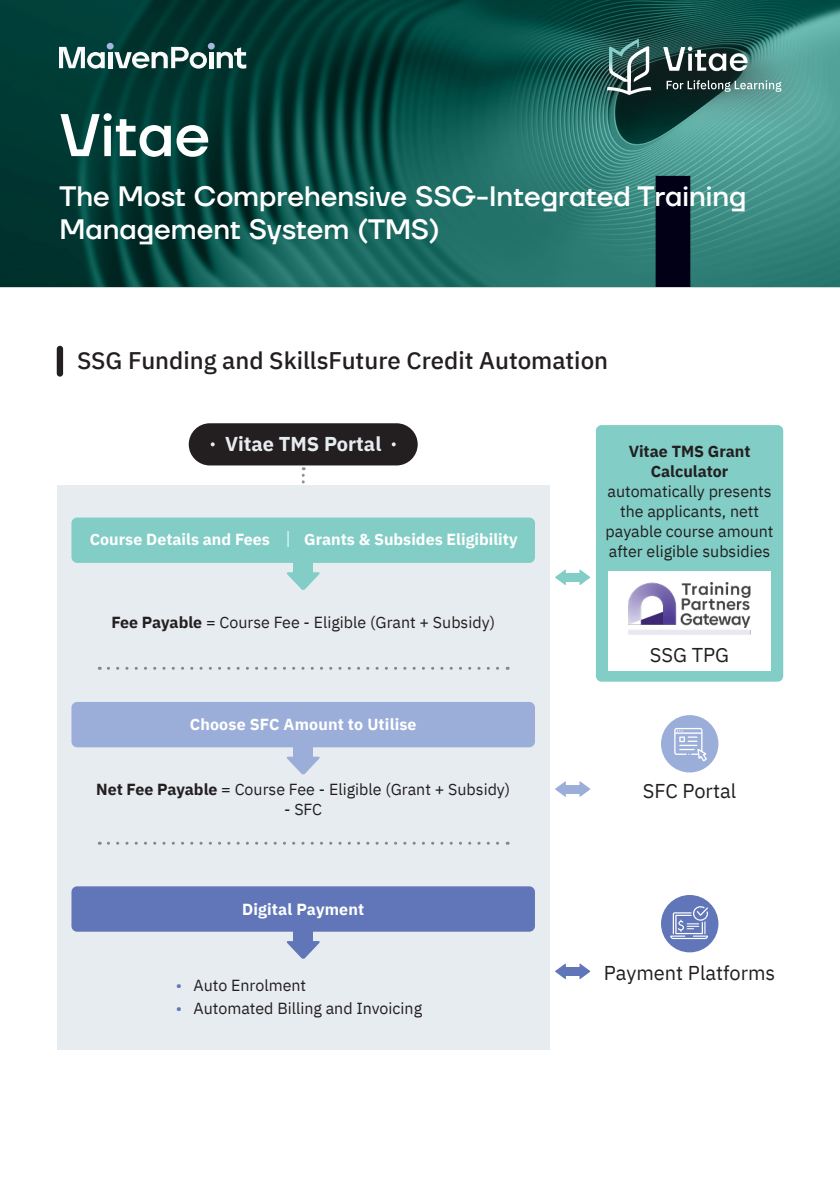
<style>
.page{position:relative;width:840px;height:1191px;background:#fff}
.page>*{position:absolute;margin:0;border:0;box-sizing:border-box;transform-origin:0 0}
.t1{font:60px "TT Firs Neue Trial Var Roman";color:#fff}
.t2{font:28px/33.6px "TT Firs Neue Trial Var Roman";color:#fff}
.t3{font:500 24px "IBM Plex Sans";color:#231f20}
.t4{font:20px "IBM Plex Sans";color:#231f20}
.t5{font:700 20px "IBM Plex Sans";color:#e7ecf0}
.t6{font:16px/20px "IBM Plex Sans";color:#231f20;text-align:center}
.t7{font:700 16px "IBM Plex Sans";color:#fff}
.s1{font-weight:700}
.s2{color:#6176b9}
</style>
<div class="page">
<svg style="left:301px;top:467px;width:3px;height:17px"></svg>
<svg style="left:0;top:0;width:839px;height:287px;background:#145750"></svg>
<hr style="left:108px;top:52px;width:4px;height:16px;background:#fafafa">
<div style="left:107px;top:43px;width:7px;height:6px;background:#a5b7df;border-radius:50%"></div>
<svg style="left:216px;top:47px;width:30px;height:22px"></svg>
<hr style="left:209px;top:52px;width:4px;height:16px;background:#fafafa">
<div style="left:208px;top:43px;width:7px;height:6px;background:#a5b7df;border-radius:50%"></div>
<svg style="left:114px;top:47px;width:93px;height:22px"></svg>
<svg style="left:59px;top:47px;width:46px;height:22px"></svg>
<div style="left:57px;top:346px;width:6px;height:30px;background:#231f20;border-radius:3px"></div>
<div style="left:595px;top:425px;width:187px;height:256px;background:#82cdc6;border-radius:6px"></div>
<div style="left:57px;top:485px;width:492px;height:564px;background:#e7ecf0"></div>
<div style="left:293px;top:535px;width:20px;height:41px;background:#82cdc6"></div>
<svg style="left:286px;top:572px;width:34px;height:18px"></svg>
<div style="left:71px;top:517px;width:463px;height:46px;background:#82cdc6;border-radius:6px"></div>
<div style="left:293px;top:719px;width:20px;height:41px;background:#9baed9"></div>
<svg style="left:286px;top:756px;width:34px;height:18px"></svg>
<div style="left:71px;top:702px;width:463px;height:45px;background:#9baed9;border-radius:6px"></div>
<div style="left:293px;top:903px;width:20px;height:41px;background:#6176b9"></div>
<svg style="left:286px;top:941px;width:34px;height:18px"></svg>
<div style="left:71px;top:886px;width:463px;height:45px;background:#6176b9;border-radius:6px"></div>
<svg style="left:108px;top:667px;width:400px;height:3px"></svg>
<svg style="left:108px;top:841px;width:400px;height:3px"></svg>
<div style="left:564px;top:573px;width:16px;height:8px;background:#82cdc6"></div>
<svg style="left:555px;top:570px;width:10px;height:15px"></svg>
<svg style="left:579px;top:569px;width:11px;height:16px"></svg>
<div style="left:564px;top:785px;width:16px;height:8px;background:#9baed9"></div>
<svg style="left:555px;top:781px;width:10px;height:16px"></svg>
<svg style="left:579px;top:781px;width:11px;height:16px"></svg>
<div style="left:564px;top:967px;width:16px;height:8px;background:#6176b9"></div>
<svg style="left:555px;top:964px;width:10px;height:15px"></svg>
<svg style="left:579px;top:963px;width:11px;height:16px"></svg>
<svg style="left:287px;top:531px;width:1px;height:16px"></svg>
<div style="left:660px;top:715px;width:58px;height:57px;background:#9baed9;border-radius:50%"></div>
<div style="left:660px;top:895px;width:58px;height:57px;background:#6176b9;border-radius:50%"></div>
<svg style="left:674px;top:728px;width:32px;height:33px"></svg>
<svg style="left:670px;top:906px;width:38px;height:33px"></svg>
<div style="left:189px;top:423px;width:228px;height:42px;background:#231f20;border-radius:21px"></div>
<svg style="left:210px;top:442px;width:4px;height:4px"></svg>
<svg style="left:391px;top:442px;width:4px;height:4px"></svg>
<div style="left:608px;top:571px;width:162px;height:99px;background:#fff"></div>
<img style="left:628px;top:582px;width:122px;height:52px">
<svg style="left:572px;top:5px;width:243px;height:125px;background:#2b6962"></svg>
<svg style="left:663px;top:47px;width:84px;height:24px"></svg>
<svg style="left:666px;top:80px;width:115px;height:12px"></svg>
<svg style="left:606px;top:38px;width:45px;height:57px"></svg>
<p class="t1" style="left:60px;top:94px;width:152px">Vitae</p>
<p class="t2" style="left:60px;top:179px;width:688px">The Most Comprehensive SSG-Integrated Training<br>Management System (TMS)</p>
<p class="t3" style="left:77px;top:342px;width:532px">SSG Funding and SkillsFuture Credit Automation</p>
<p class="t5" style="left:225px;top:428px;width:158px">Vitae TMS Portal</p>
<p class="t7" style="left:90px;top:526px;width:181px">Course Details and Fees</p>
<p class="t7" style="left:304px;top:526px;width:215px">Grants &amp; Subsides Eligibility</p>
<p class="t6" style="left:111px;top:611px;width:385px"><span class="s1">Fee Payable</span> = Course Fee - Eligible (Grant + Subsidy)</p>
<p class="t7" style="left:190px;top:711px;width:228px">Choose SFC Amount to Utilise</p>
<p class="t6" style="left:96px;top:778px;width:415px"><span class="s1">Net Fee Payable</span> = Course Fee - Eligible (Grant + Subsidy)</p>
<p class="t6" style="left:284px;top:798px;width:40px">- SFC</p>
<p class="t7" style="left:242px;top:896px;width:123px">Digital Payment</p>
<p class="t6" style="left:176px;top:974px;width:132px"><span class="s2">•</span> Auto Enrolment</p>
<p class="t6" style="left:176px;top:997px;width:248px"><span class="s2">•</span> Automated Billing and Invoicing</p>
<p class="t6" style="left:605px;top:439px;width:169px"><span class="s1">Vitae TMS Grant<br>Calculator </span>automatically presents the applicants, nett payable course amount after eligible subsidies</p>
<p class="t4" style="left:649px;top:639px;width:81px">SSG TPG</p>
<p class="t4" style="left:642px;top:775px;width:95px">SFC Portal</p>
<p class="t4" style="left:603px;top:957px;width:173px">Payment Platforms</p>
</div>
